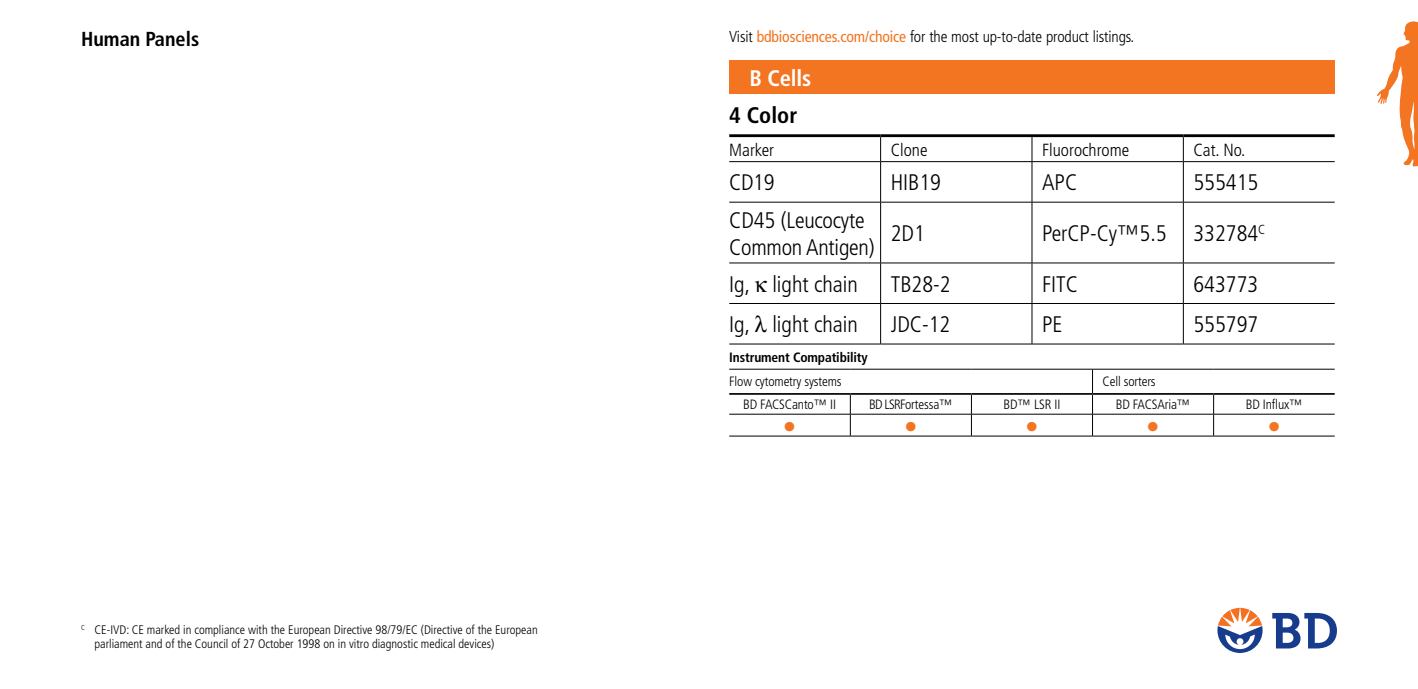
<style>
.page{position:relative;width:1418px;height:689px;background:#fff}
.page>*{position:absolute;margin:0;border:0;box-sizing:border-box;transform-origin:0 0}
.t1{font:700 27px "Frutiger";color:#f37421}
.t2{font:300 condensed 22.5px/27px "Frutiger";color:#000}
.t3{font:700 condensed 22.5px "Frutiger";letter-spacing:-.01em;color:#fff}
.t4{font:700 condensed 22.5px "Frutiger";color:#000}
.t5{font:700 condensed 20.25px "Frutiger";color:#000}
.t6{font:300 condensed 17.55px "Frutiger";color:#000}
.t7{font:300 condensed 15.75px "Frutiger";letter-spacing:-.01em;color:#000}
.t8{font:300 condensed 13.5px "Frutiger";letter-spacing:-.01em;color:#000}
.t9{font:700 condensed 13.5px "Frutiger";letter-spacing:-.01em;color:#000}
.t10{font:300 condensed 12.38px/14.6px "Frutiger";color:#000}
.s1{font-weight:400;color:#f37421}
</style>
<div class="page">
<svg style="left:1377px;top:21px;width:41px;height:145px"></svg>
<svg style="left:1272px;top:613px;width:64px;height:35px"></svg>
<svg style="left:1217px;top:607px;width:45px;height:45px"></svg>
<div style="left:729px;top:61px;width:605px;height:33px;background:#f37421"></div>
<hr style="left:729px;top:134px;width:151px;height:3px;background:#000">
<hr style="left:880px;top:134px;width:152px;height:3px;background:#000">
<hr style="left:1032px;top:134px;width:151px;height:3px;background:#000">
<hr style="left:1183px;top:134px;width:151px;height:3px;background:#000">
<svg style="left:880px;top:137px;width:1px;height:24px"></svg>
<svg style="left:1031px;top:137px;width:1px;height:24px"></svg>
<svg style="left:1183px;top:137px;width:1px;height:24px"></svg>
<hr style="left:729px;top:161px;width:151px;height:1px;background:#000">
<hr style="left:880px;top:161px;width:152px;height:1px;background:#000">
<hr style="left:880px;top:162px;width:1px;height:40px;background:#000">
<hr style="left:1032px;top:161px;width:151px;height:1px;background:#000">
<hr style="left:1031px;top:162px;width:1px;height:40px;background:#000">
<hr style="left:1183px;top:161px;width:151px;height:1px;background:#000">
<hr style="left:1183px;top:162px;width:1px;height:40px;background:#000">
<hr style="left:729px;top:202px;width:151px;height:1px;background:#000">
<hr style="left:880px;top:202px;width:152px;height:1px;background:#000">
<hr style="left:880px;top:202px;width:1px;height:60px;background:#000">
<hr style="left:1032px;top:202px;width:151px;height:1px;background:#000">
<hr style="left:1031px;top:202px;width:1px;height:60px;background:#000">
<hr style="left:1183px;top:202px;width:151px;height:1px;background:#000">
<hr style="left:1183px;top:202px;width:1px;height:60px;background:#000">
<hr style="left:729px;top:262px;width:151px;height:1px;background:#000">
<hr style="left:880px;top:262px;width:152px;height:1px;background:#000">
<hr style="left:880px;top:263px;width:1px;height:40px;background:#000">
<hr style="left:1032px;top:262px;width:151px;height:1px;background:#000">
<hr style="left:1031px;top:263px;width:1px;height:40px;background:#000">
<hr style="left:1183px;top:262px;width:151px;height:1px;background:#000">
<hr style="left:1183px;top:263px;width:1px;height:40px;background:#000">
<hr style="left:729px;top:303px;width:151px;height:1px;background:#000">
<hr style="left:880px;top:303px;width:152px;height:1px;background:#000">
<hr style="left:880px;top:304px;width:1px;height:39px;background:#000">
<hr style="left:1032px;top:303px;width:151px;height:1px;background:#000">
<hr style="left:1031px;top:304px;width:1px;height:39px;background:#000">
<hr style="left:1183px;top:303px;width:151px;height:1px;background:#000">
<hr style="left:1183px;top:304px;width:1px;height:39px;background:#000">
<hr style="left:729px;top:343px;width:151px;height:1px;background:#000">
<hr style="left:880px;top:343px;width:152px;height:1px;background:#000">
<hr style="left:1032px;top:343px;width:151px;height:1px;background:#000">
<hr style="left:1183px;top:343px;width:151px;height:1px;background:#000">
<hr style="left:729px;top:414px;width:121px;height:1px;background:#000">
<hr style="left:850px;top:414px;width:121px;height:1px;background:#000">
<svg style="left:850px;top:394px;width:1px;height:41px"></svg>
<hr style="left:971px;top:414px;width:121px;height:1px;background:#000">
<svg style="left:971px;top:394px;width:1px;height:41px"></svg>
<hr style="left:1092px;top:414px;width:121px;height:1px;background:#000">
<svg style="left:1092px;top:370px;width:1px;height:65px"></svg>
<hr style="left:1213px;top:414px;width:121px;height:1px;background:#000">
<svg style="left:1213px;top:394px;width:1px;height:41px"></svg>
<hr style="left:729px;top:435px;width:121px;height:1px;background:#000">
<hr style="left:850px;top:435px;width:121px;height:1px;background:#000">
<hr style="left:971px;top:435px;width:121px;height:1px;background:#000">
<hr style="left:1092px;top:435px;width:121px;height:1px;background:#000">
<hr style="left:1213px;top:435px;width:121px;height:1px;background:#000">
<hr style="left:729px;top:393px;width:121px;height:1px;background:#000">
<hr style="left:850px;top:393px;width:121px;height:1px;background:#000">
<hr style="left:971px;top:393px;width:121px;height:1px;background:#000">
<hr style="left:1092px;top:393px;width:121px;height:1px;background:#000">
<hr style="left:1213px;top:393px;width:121px;height:1px;background:#000">
<hr style="left:729px;top:369px;width:121px;height:1px;background:#000">
<hr style="left:850px;top:369px;width:121px;height:1px;background:#000">
<hr style="left:971px;top:369px;width:121px;height:1px;background:#000">
<hr style="left:1092px;top:369px;width:121px;height:1px;background:#000">
<hr style="left:1213px;top:369px;width:121px;height:1px;background:#000">
<h3 class="t5" style="left:81px;top:27px;width:120px">Human Panels</h3>
<p class="t7" style="left:729px;top:28px;width:407px">Visit <span class="s1">bdbiosciences.com/choice</span> for the most up-to-date product listings.</p>
<h2 class="t3" style="left:749px;top:65px;width:63px">B Cells</h2>
<h2 class="t4" style="left:729px;top:101px;width:69px">4 Color</h2>
<h3 class="t6" style="left:729px;top:140px;width:46px">Marker</h3>
<h3 class="t6" style="left:890px;top:140px;width:38px">Clone</h3>
<h3 class="t6" style="left:1042px;top:140px;width:89px">Fluorochrome</h3>
<h3 class="t6" style="left:1193px;top:140px;width:53px">Cat. No.</h3>
<h2 class="t2" style="left:729px;top:169px;width:47px">CD19</h2>
<h2 class="t2" style="left:890px;top:169px;width:52px">HIB19</h2>
<h2 class="t2" style="left:1042px;top:169px;width:37px">APC</h2>
<h2 class="t2" style="left:1193px;top:169px;width:66px">555415</h2>
<h2 class="t2" style="left:729px;top:206px;width:147px">CD45 (Leucocyte<br>Common Antigen)</h2>
<h2 class="t2" style="left:890px;top:220px;width:36px">2D1</h2>
<h2 class="t2" style="left:1042px;top:220px;width:225px">PerCP-Cy™5.5 332784<sup>C</sup></h2>
<p class="t10" style="left:95px;top:622px;width:445px;text-indent:-14px"><sup>C</sup> CE-IVD: CE marked in compliance with the European Directive 98/79/EC (Directive of the European parliament and of the Council of 27 October 1998 on in vitro diagnostic medical devices)</p>
<h2 class="t2" style="left:729px;top:271px;width:130px">Ig, light chain</h2>
<h2 class="t2" style="left:890px;top:270px;width:61px">TB28-2</h2>
<h2 class="t2" style="left:1042px;top:270px;width:37px">FITC</h2>
<h2 class="t2" style="left:1193px;top:270px;width:66px">643773</h2>
<h2 class="t2" style="left:729px;top:311px;width:130px">Ig, ● light chain</h2>
<h2 class="t2" style="left:890px;top:311px;width:61px">JDC-12</h2>
<h2 class="t2" style="left:1042px;top:311px;width:22px">PE</h2>
<h2 class="t2" style="left:1193px;top:311px;width:66px">555797</h2>
<p class="t9" style="left:729px;top:349px;width:140px">Instrument Compatibility</p>
<p class="t8" style="left:729px;top:374px;width:114px">Flow cytometry systems</p>
<p class="t8" style="left:1102px;top:374px;width:55px">Cell sorters</p>
<p class="t8" style="left:743px;top:397px;width:94px">BD FACSCanto™ II</p>
<p class="t8" style="left:869px;top:397px;width:85px">BD LSRFortessa™</p>
<p class="t8" style="left:1003px;top:397px;width:58px">BD™ LSR II</p>
<p class="t8" style="left:1115px;top:397px;width:76px">BD FACSAria™</p>
<p class="t8" style="left:1245px;top:397px;width:58px">BD Influx™</p>
<h1 class="t1" style="left:783px;top:410px;width:15px">•</h1>
<h1 class="t1" style="left:904px;top:410px;width:15px">•</h1>
<h1 class="t1" style="left:1025px;top:410px;width:15px">•</h1>
<h1 class="t1" style="left:1146px;top:410px;width:15px">•</h1>
<h1 class="t1" style="left:1267px;top:410px;width:15px">•</h1>
</div>
